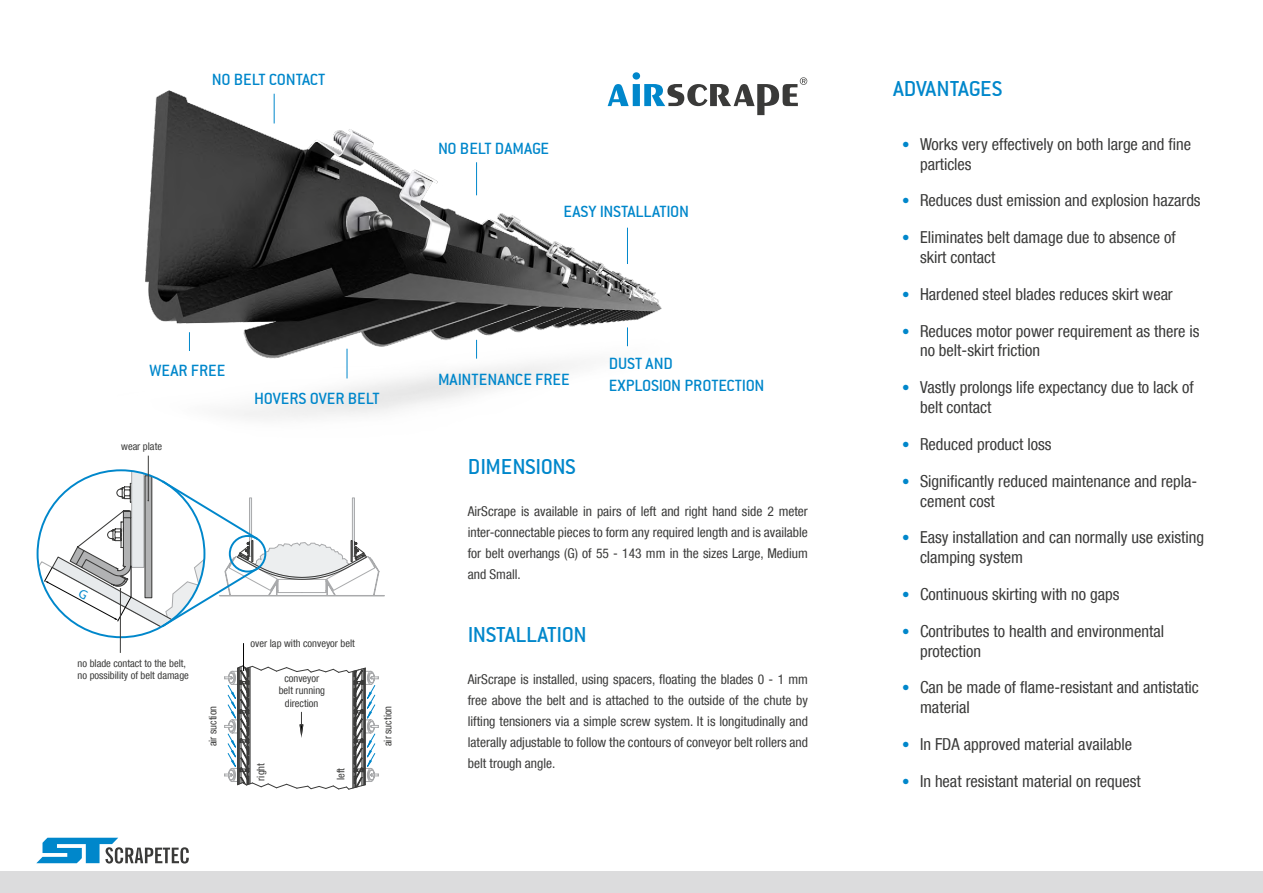
<style>
.page{position:relative;width:1263px;height:893px;background:#fff}
.page>*{position:absolute;margin:0;border:0;box-sizing:border-box;transform-origin:0 0}
.t1{font:24px "Conduit ITC";letter-spacing:-.015em;color:#0087cb}
.t2{font:18px/21.6px "Conduit ITC";color:#0087cb}
.t3{font:condensed 16.5px/19.8px "Helvetica Neue LT Com";color:#3a3a39}
.t4{font:condensed 13.5px/21px "Helvetica Neue LT Com";color:#3a3a39;text-align:justify}
.t5{font:condensed 10.5px/12.6px "Helvetica Neue LT Com";color:#3a3a39;text-align:center}
.s1{font-family:"DIN";font-stretch:normal;color:#0087cb}
</style>
<div class="page">
<div style="left:0;top:871px;width:1263px;height:22px;background:#dcdcdd"></div>
<img style="left:145px;top:90px;width:517px;height:329px">
<svg style="left:224px;top:643px;width:155px;height:147px"></svg>
<svg style="left:36px;top:838px;width:153px;height:25px"></svg>
<svg style="left:608px;top:72px;width:199px;height:43px"></svg>
<hr style="left:627px;top:228px;width:1px;height:36px;background:#0087cb">
<svg style="left:274px;top:94px;width:1px;height:29px"></svg>
<svg style="left:189px;top:332px;width:1px;height:19px"></svg>
<svg style="left:347px;top:349px;width:1px;height:29px"></svg>
<svg style="left:476px;top:340px;width:1px;height:19px"></svg>
<svg style="left:627px;top:327px;width:1px;height:19px"></svg>
<hr style="left:476px;top:162px;width:1px;height:33px;background:#0087cb">
<hr style="left:148px;top:456px;width:1px;height:45px;background:#3a3a39">
<hr style="left:120px;top:589px;width:1px;height:64px;background:#3a3a39">
<svg style="left:37px;top:470px;width:347px;height:167px"></svg>
<p class="t2" style="left:212px;top:68px;width:115px">NO BELT CONTACT</p>
<p class="t2" style="left:438px;top:137px;width:113px">NO BELT DAMAGE</p>
<p class="t2" style="left:563px;top:200px;width:127px">EASY INSTALLATION</p>
<p class="t2" style="left:149px;top:359px;width:78px">WEAR FREE</p>
<p class="t5" style="left:121px;top:440px;width:42px">wear plate</p>
<p class="t2" style="left:254px;top:387px;width:127px">HOVERS OVER BELT</p>
<p class="t5" style="left:78px;top:656px;width:113px;text-align:left">no blade contact to the belt, no possibility of belt damage</p>
<p class="t5" style="left:251px;top:637px;width:106px">over lap with conveyor belt</p>
<p class="t5" style="left:279px;top:672px;width:48px">conveyor belt running direction</p>
<p class="t5" style="left:206px;top:746px;width:42px;rotate:-90deg">air suction</p>
<p class="t5" style="left:381px;top:746px;width:42px;rotate:-90deg">air suction</p>
<p class="t5" style="left:254px;top:781px;width:19px;rotate:-90deg">right</p>
<p class="t5" style="left:334px;top:780px;width:14px;rotate:-90deg">left</p>
<p class="t2" style="left:438px;top:369px;width:133px">MAINTENANCE FREE</p>
<h1 class="t1" style="left:468px;top:453px;width:110px">DIMENSIONS</h1>
<p class="t2" style="left:609px;top:353px;width:157px">DUST AND<br>EXPLOSION PROTECTION</p>
<p class="t4" style="left:468px;top:501px;width:342px">AirScrape is available in pairs of left and right hand side 2 meter inter-connectable pieces to form any required length and is available for belt overhangs (G) of 55 - 143 mm in the sizes Large, Medium and Small.</p>
<h1 class="t1" style="left:468px;top:621px;width:120px">INSTALLATION</h1>
<p class="t4" style="left:468px;top:669px;width:342px">AirScrape is installed, using spacers, floating the blades 0 - 1 mm free above the belt and is attached to the outside of the chute by lifting tensioners via a simple screw system. It is longitudinally and laterally adjustable to follow the contours of conveyor belt rollers and belt trough angle.</p>
<h1 class="t1" style="left:893px;top:75px;width:111px">ADVANTAGES</h1>
<p class="t3" style="left:920px;top:134px;width:273px;text-indent:-18px"><span class="s1">•</span> Works very effectively on both large and fine particles</p>
<p class="t3" style="left:901px;top:190px;width:301px"><span class="s1">•</span> Reduces dust emission and explosion hazards</p>
<p class="t3" style="left:920px;top:227px;width:257px;text-indent:-18px"><span class="s1">•</span> Eliminates belt damage due to absence of skirt contact</p>
<p class="t3" style="left:901px;top:284px;width:273px"><span class="s1">•</span> Hardened steel blades reduces skirt wear</p>
<p class="t3" style="left:920px;top:321px;width:281px;text-indent:-18px"><span class="s1">•</span> Reduces motor power requirement as there is no belt-skirt friction</p>
<p class="t3" style="left:920px;top:377px;width:275px;text-indent:-18px"><span class="s1">•</span> Vastly prolongs life expectancy due to lack of belt contact</p>
<p class="t3" style="left:901px;top:434px;width:152px"><span class="s1">•</span> Reduced product loss</p>
<p class="t3" style="left:920px;top:471px;width:279px;text-indent:-18px"><span class="s1">•</span> Significantly reduced maintenance and repla&shy;cement cost</p>
<p class="t3" style="left:920px;top:527px;width:286px;text-indent:-18px"><span class="s1">•</span> Easy installation and can normally use existing clamping system</p>
<p class="t3" style="left:901px;top:584px;width:220px"><span class="s1">•</span> Continuous skirting with no gaps</p>
<p class="t3" style="left:920px;top:621px;width:245px;text-indent:-18px"><span class="s1">•</span> Contributes to health and environmental protection</p>
<p class="t3" style="left:920px;top:677px;width:280px;text-indent:-18px"><span class="s1">•</span> Can be made of flame-resistant and antistatic material</p>
<p class="t3" style="left:901px;top:734px;width:232px"><span class="s1">•</span> In FDA approved material available</p>
<p class="t3" style="left:901px;top:771px;width:241px"><span class="s1">•</span> In heat resistant material on request</p>
</div>
